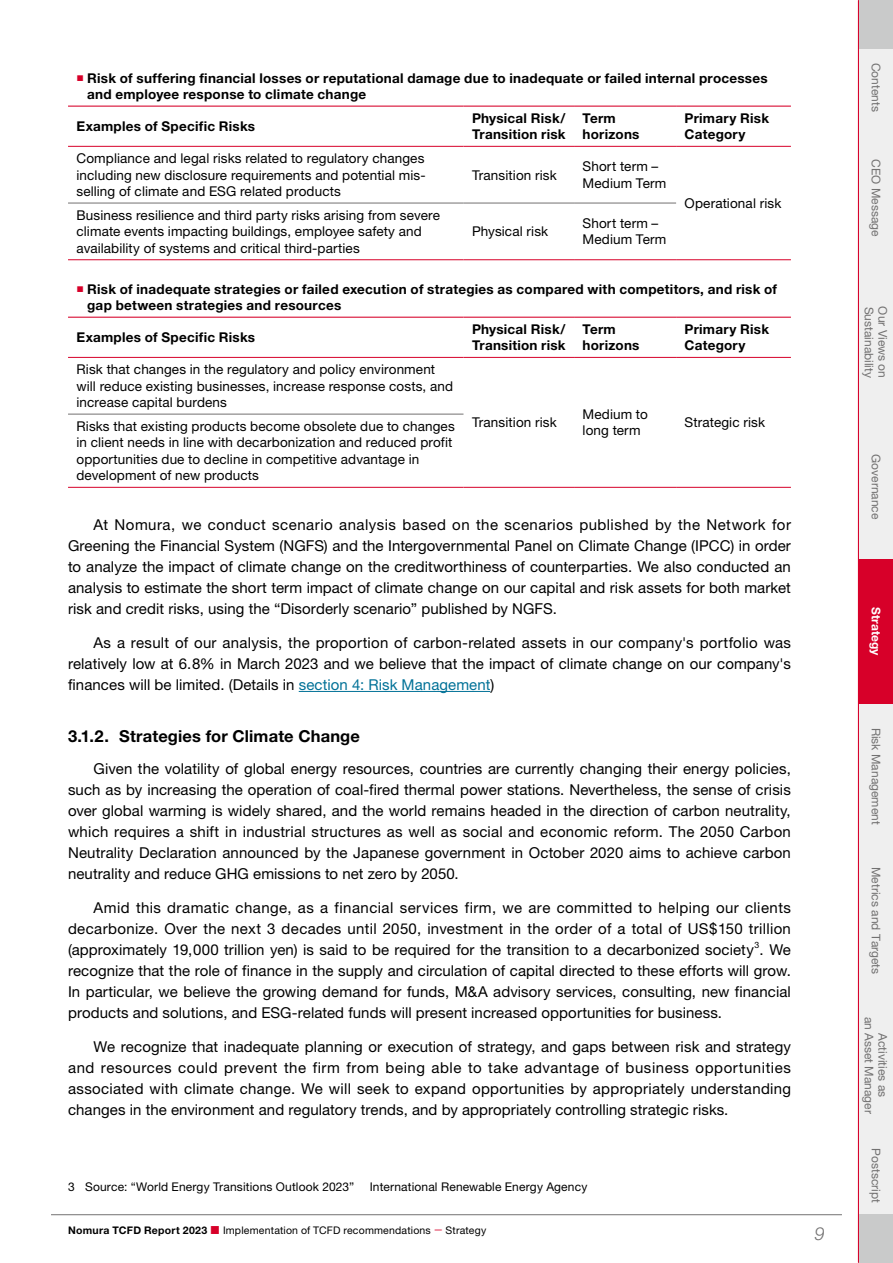
<style>
.page{position:relative;width:893px;height:1263px;background:#fff}
.page>*{position:absolute;margin:0;border:0;box-sizing:border-box;transform-origin:0 0}
.t1{font:italic 300 18px "Helvetica Neue LT Pro";color:#727171}
.t2{font:700 16.5px "Helvetica Neue LT Pro";letter-spacing:.01em;color:#000}
.t3{font:15px/21px "Helvetica Neue LT Pro";letter-spacing:.005em;color:#000;text-align:justify}
.t4{font:13.5px/16.5px "Helvetica Neue LT Pro";letter-spacing:.01em;color:#000}
.t5{font:700 13.5px/16.5px "Helvetica Neue LT Pro";letter-spacing:.02em;color:#000}
.t6{font:12px/13.5px "Helvetica Neue LT Pro";color:#727171;text-align:center}
.t7{font:12px "Helvetica Neue LT Pro";letter-spacing:.01em;color:#000}
.t8{font:700 12px "Helvetica Neue LT Pro";color:#fff}
.t9{font:10.5px "Helvetica Neue LT Pro";letter-spacing:.015em;color:#000}
.t10{font:8.7px "Helvetica Neue LT Pro";color:#000}
.s1{font-family:"Hiragino Sans W3";font-weight:400;font-size:7.5px;color:#d70029}
.s2{color:#007197}
.s3{font-weight:700}
.s4{font-family:"Hiragino Sans W3";color:#d70029}
</style>
<div class="page">
<hr style="left:299px;top:691px;width:191px;height:1px;background:#007197">
<hr style="left:676px;top:259px;width:115px;height:1px;background:#d70029">
<hr style="left:68px;top:203px;width:395px;height:1px;background:#727171">
<hr style="left:463px;top:203px;width:111px;height:1px;background:#727171">
<hr style="left:574px;top:203px;width:102px;height:1px;background:#727171">
<hr style="left:68px;top:106px;width:395px;height:1px;background:#d70029">
<hr style="left:463px;top:106px;width:111px;height:1px;background:#d70029">
<hr style="left:574px;top:106px;width:102px;height:1px;background:#d70029">
<hr style="left:676px;top:106px;width:115px;height:1px;background:#d70029">
<hr style="left:68px;top:146px;width:395px;height:1px;background:#d70029">
<hr style="left:463px;top:146px;width:111px;height:1px;background:#d70029">
<hr style="left:574px;top:146px;width:102px;height:1px;background:#d70029">
<hr style="left:676px;top:146px;width:115px;height:1px;background:#d70029">
<hr style="left:68px;top:259px;width:395px;height:1px;background:#d70029">
<hr style="left:463px;top:259px;width:111px;height:1px;background:#d70029">
<hr style="left:574px;top:259px;width:102px;height:1px;background:#d70029">
<hr style="left:463px;top:487px;width:111px;height:1px;background:#d70029">
<hr style="left:574px;top:487px;width:102px;height:1px;background:#d70029">
<hr style="left:676px;top:487px;width:115px;height:1px;background:#d70029">
<hr style="left:68px;top:414px;width:395px;height:1px;background:#727171">
<hr style="left:68px;top:357px;width:395px;height:1px;background:#d70029">
<hr style="left:463px;top:357px;width:111px;height:1px;background:#d70029">
<hr style="left:574px;top:357px;width:102px;height:1px;background:#d70029">
<hr style="left:676px;top:357px;width:115px;height:1px;background:#d70029">
<hr style="left:68px;top:487px;width:395px;height:1px;background:#d70029">
<hr style="left:68px;top:317px;width:395px;height:1px;background:#d70029">
<hr style="left:463px;top:317px;width:111px;height:1px;background:#d70029">
<hr style="left:574px;top:317px;width:102px;height:1px;background:#d70029">
<hr style="left:676px;top:317px;width:115px;height:1px;background:#d70029">
<div style="left:859px;top:0;width:34px;height:1263px;background:#c9caca"></div>
<hr style="left:51px;top:1214px;width:791px;height:1px;background:#727171">
<div style="left:859px;top:270px;width:34px;height:144px;background:#efefef"></div>
<div style="left:859px;top:126px;width:34px;height:144px;background:#efefef"></div>
<div style="left:859px;top:414px;width:34px;height:145px;background:#efefef"></div>
<div style="left:859px;top:49px;width:34px;height:77px;background:#efefef"></div>
<div style="left:859px;top:704px;width:34px;height:144px;background:#efefef"></div>
<div style="left:859px;top:559px;width:34px;height:145px;background:#d70029"></div>
<div style="left:859px;top:848px;width:34px;height:145px;background:#efefef"></div>
<div style="left:859px;top:993px;width:34px;height:144px;background:#efefef"></div>
<div style="left:859px;top:1137px;width:34px;height:77px;background:#efefef"></div>
<hr style="left:858px;top:0;width:1px;height:1262px;background:#d70029">
<p class="t5" style="left:87px;top:69px;width:682px;text-indent:-11px"><span class="s1">■</span> Risk of suffering financial losses or reputational damage due to inadequate or failed internal processes and employee response to climate change</p>
<p class="t5" style="left:77px;top:118px;width:180px">Examples of Specific Risks</p>
<p class="t5" style="left:472px;top:109px;width:95px">Physical Risk/<br>Transition risk</p>
<p class="t5" style="left:583px;top:109px;width:58px">Term horizons</p>
<p class="t5" style="left:685px;top:109px;width:86px">Primary Risk<br>Category</p>
<p class="t4" style="left:77px;top:150px;width:351px;text-align:justify">Compliance and legal risks related to regulatory changes including new disclosure requirements and potential mis&shy;selling of climate and ESG related products</p>
<p class="t4" style="left:472px;top:166px;width:86px">Transition risk</p>
<p class="t4" style="left:583px;top:158px;width:85px">Short term –<br>Medium Term</p>
<p class="t4" style="left:685px;top:194px;width:98px">Operational risk</p>
<p class="t4" style="left:77px;top:206px;width:365px">Business resilience and third party risks arising from severe climate events impacting buildings, employee safety and availability of systems and critical third-parties</p>
<p class="t4" style="left:472px;top:223px;width:78px">Physical risk</p>
<p class="t4" style="left:583px;top:215px;width:85px">Short term –<br>Medium Term</p>
<p class="t5" style="left:87px;top:280px;width:691px;text-indent:-11px"><span class="s1">■</span> Risk of inadequate strategies or failed execution of strategies as compared with competitors, and risk of gap between strategies and resources</p>
<p class="t5" style="left:77px;top:329px;width:180px">Examples of Specific Risks</p>
<p class="t5" style="left:472px;top:320px;width:95px">Physical Risk/<br>Transition risk</p>
<p class="t5" style="left:583px;top:320px;width:58px">Term horizons</p>
<p class="t5" style="left:685px;top:320px;width:86px">Primary Risk<br>Category</p>
<p class="t4" style="left:77px;top:361px;width:378px">Risk that changes in the regulatory and policy environment will reduce existing businesses, increase response costs, and increase capital burdens</p>
<p class="t4" style="left:472px;top:414px;width:86px">Transition risk</p>
<p class="t4" style="left:583px;top:405px;width:67px">Medium to long term</p>
<p class="t4" style="left:77px;top:417px;width:380px">Risks that existing products become obsolete due to changes</p>
<p class="t4" style="left:685px;top:414px;width:82px">Strategic risk</p>
<p class="t4" style="left:77px;top:434px;width:377px">in client needs in line with decarbonization and reduced profit opportunities due to decline in competitive advantage in development of new products</p>
<p class="t3" style="left:68px;top:514px;width:724px;text-indent:26px">At Nomura, we conduct scenario analysis based on the scenarios published by the Network for Greening the Financial System (NGFS) and the Intergovernmental Panel on Climate Change (IPCC) in order to analyze the impact of climate change on the creditworthiness of counterparties. We also conducted an analysis to estimate the short term impact of climate change on our capital and risk assets for both market risk and credit risks, using the “Disorderly scenario” published by NGFS.</p>
<p class="t3" style="left:68px;top:632px;width:724px;text-indent:26px">As a result of our analysis, the proportion of carbon-related assets in our company's portfolio was relatively low at 6.8% in March 2023 and we believe that the impact of climate change on our company's finances will be limited. (Details in <span class="s2">section 4: Risk Management</span>)</p>
<p class="t2" style="left:68px;top:726px;width:293px">3.1.2. Strategies for Climate Change</p>
<p class="t3" style="left:68px;top:758px;width:724px;text-indent:26px">Given the volatility of global energy resources, countries are currently changing their energy policies, such as by increasing the operation of coal-fired thermal power stations. Nevertheless, the sense of crisis over global warming is widely shared, and the world remains headed in the direction of carbon neutrality, which requires a shift in industrial structures as well as social and economic reform. The 2050 Carbon Neutrality Declaration announced by the Japanese government in October 2020 aims to achieve carbon neutrality and reduce GHG emissions to net zero by 2050.</p>
<p class="t3" style="left:68px;top:897px;width:724px;text-indent:26px">Amid this dramatic change, as a financial services firm, we are committed to helping our clients decarbonize. Over the next 3 decades until 2050, investment in the order of a total of US$150 trillion (approximately 19,000 trillion yen) is said to be required for the transition to a decarbonized society . We</p>
<p class="t10" style="left:755px;top:939px;width:6px">3</p>
<p class="t3" style="left:68px;top:960px;width:724px">recognize that the role of finance in the supply and circulation of capital directed to these efforts will grow.<br>In particular, we believe the growing demand for funds, M&amp;A advisory services, consulting, new financial products and solutions, and ESG-related funds will present increased opportunities for business.</p>
<p class="t3" style="left:68px;top:1036px;width:724px;text-indent:26px">We recognize that inadequate planning or execution of strategy, and gaps between risk and strategy and resources could prevent the firm from being able to take advantage of business opportunities associated with climate change. We will seek to expand opportunities by appropriately understanding changes in the environment and regulatory trends, and by appropriately controlling strategic risks.</p>
<p class="t7" style="left:68px;top:1179px;width:288px">3 Source: “World Energy Transitions Outlook 2023”</p>
<p class="t7" style="left:370px;top:1179px;width:219px">International Renewable Energy Agency</p>
<p class="t9" style="left:68px;top:1223px;width:420px"><span class="s3">Nomura TCFD Report 2023</span> <span class="s4">■</span> Implementation of TCFD recommendations <span class="s4">－</span> Strategy</p>
<p class="t1" style="left:815px;top:1223px;width:12px">9</p>
<p class="t6" style="left:883px;top:63px;width:50px;rotate:90deg">Contents</p>
<p class="t6" style="left:883px;top:159px;width:79px;rotate:90deg">CEO Message</p>
<p class="t6" style="left:876px;top:307px;width:73px;rotate:90deg">Sustainability</p>
<p class="t6" style="left:890px;top:306px;width:73px;rotate:90deg">Our Views on</p>
<p class="t6" style="left:883px;top:454px;width:67px;rotate:90deg">Governance</p>
<p class="t8" style="left:883px;top:607px;width:50px;rotate:90deg">Strategy</p>
<p class="t6" style="left:883px;top:727px;width:98px;rotate:90deg">Risk Management</p>
<p class="t6" style="left:883px;top:867px;width:109px;rotate:90deg">Metrics and Targets</p>
<p class="t6" style="left:890px;top:1016px;width:99px;rotate:90deg">Activities as<br>an Asset Manager</p>
<p class="t6" style="left:883px;top:1148px;width:56px;rotate:90deg">Postscript</p>
</div>
